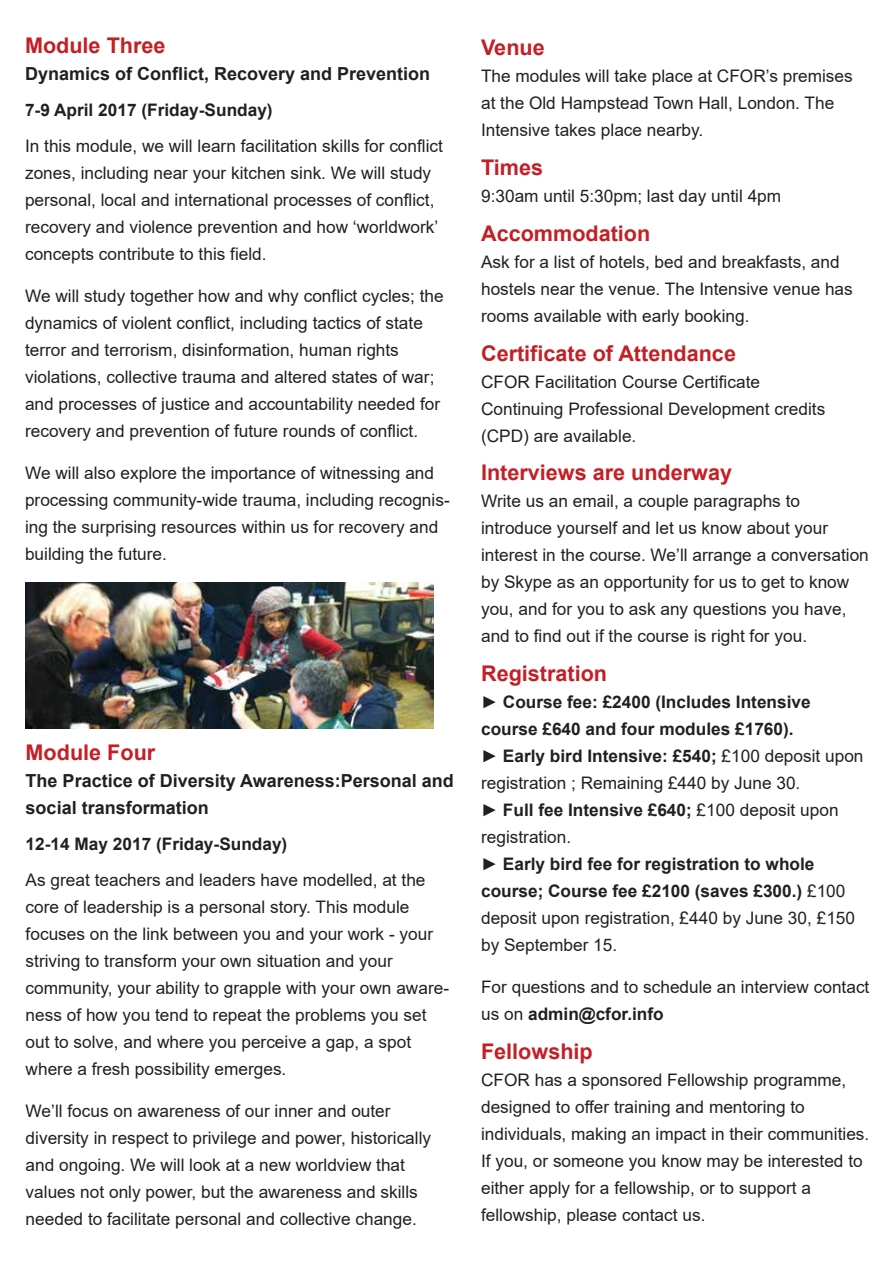
<style>
.page{position:relative;width:893px;height:1263px;background:#fff}
.page>*{position:absolute;margin:0;border:0;box-sizing:border-box;transform-origin:0 0}
.t1{font:700 21.6px "Arial";color:#c32026}
.t2{font:700 18px/27px "Arial";color:#231f20}
.t3{font:17.25px/27px "Arial";color:#231f20}
.t4{font:700 17.25px/27px "Arial";color:#231f20}
.s1{font-weight:400}
.s2{font-weight:700}
</style>
<div class="page">
<img style="left:25px;top:582px;width:409px;height:147px">
<p class="t1" style="left:25px;top:30px;width:142px">Module Three</p>
<p class="t2" style="left:25px;top:60px;width:407px">Dynamics of Conflict, Recovery and Prevention</p>
<p class="t4" style="left:25px;top:96px;width:249px">7-9 April 2017 (Friday-Sunday)</p>
<p class="t3" style="left:25px;top:132px;width:419px">In this module, we will learn facilitation skills for conflict zones, including near your kitchen sink. We will study personal, local and international processes of conflict, recovery and violence prevention and how ‘worldwork’ concepts contribute to this field.</p>
<p class="t3" style="left:25px;top:282px;width:420px">We will study together how and why conflict cycles; the dynamics of violent conflict, including tactics of state terror and terrorism, disinformation, human rights violations, collective trauma and altered states of war; and processes of justice and accountability needed for recovery and prevention of future rounds of conflict.</p>
<p class="t3" style="left:25px;top:459px;width:426px">We will also explore the importance of witnessing and processing community-wide trauma, including recognis&shy;ing the surprising resources within us for recovery and building the future.</p>
<p class="t1" style="left:26px;top:737px;width:131px">Module Four</p>
<p class="t2" style="left:26px;top:767px;width:430px">The Practice of Diversity Awareness:Personal and social transformation</p>
<p class="t4" style="left:26px;top:830px;width:263px">12-14 May 2017 (Friday-Sunday)</p>
<p class="t3" style="left:26px;top:866px;width:425px">As great teachers and leaders have modelled, at the core of leadership is a personal story. This module focuses on the link between you and your work - your striving to transform your own situation and your community, your ability to grapple with your own aware&shy;ness of how you tend to repeat the problems you set out to solve, and where you perceive a gap, a spot where a fresh possibility emerges.</p>
<p class="t3" style="left:26px;top:1097px;width:407px">We’ll focus on awareness of our inner and outer diversity in respect to privilege and power, historically and ongoing. We will look at a new worldview that values not only power, but the awareness and skills needed to facilitate personal and collective change.</p>
<p class="t1" style="left:481px;top:32px;width:65px">Venue</p>
<p class="t3" style="left:481px;top:62px;width:373px">The modules will take place at CFOR’s premises at the Old Hampstead Town Hall, London. The<br>Intensive takes place nearby.</p>
<p class="t1" style="left:481px;top:152px;width:64px">Times</p>
<p class="t3" style="left:481px;top:182px;width:302px">9:30am until 5:30pm; last day until 4pm</p>
<p class="t1" style="left:481px;top:218px;width:171px">Accommodation</p>
<p class="t3" style="left:481px;top:248px;width:373px">Ask for a list of hotels, bed and breakfasts, and hostels near the venue. The Intensive venue has rooms available with early booking.</p>
<p class="t1" style="left:481px;top:338px;width:256px">Certificate of Attendance</p>
<p class="t3" style="left:481px;top:368px;width:346px">CFOR Facilitation Course Certificate<br>Continuing Professional Development credits (CPD) are available.</p>
<p class="t1" style="left:481px;top:458px;width:252px">Interviews are underway</p>
<p class="t3" style="left:481px;top:488px;width:389px">Write us an email, a couple paragraphs to introduce yourself and let us know about your interest in the course. We’ll arrange a conversation by Skype as an opportunity for us to get to know you, and for you to ask any questions you have, and to find out if the course is right for you.</p>
<p class="t1" style="left:481px;top:658px;width:128px">Registration</p>
<p class="t4" style="left:481px;top:689px;width:384px">► Course fee: £2400 (Includes Intensive course £640 and four modules £1760).<br>► Early bird Intensive: £540; <span class="s1">£100 deposit upon registration ; Remaining £440 by June 30.<br></span>► Full fee Intensive £640; <span class="s1">£100 deposit upon registration.</span></p>
<p class="t4" style="left:481px;top:851px;width:375px">► Early bird fee for registration to whole course; Course fee £2100 (saves £300.) <span class="s1">£100 deposit upon registration, £440 by June 30, £150 by September 15.</span></p>
<p class="t3" style="left:481px;top:974px;width:390px">For questions and to schedule an interview contact us on <span class="s2">admin@cfor.info</span></p>
<p class="t1" style="left:481px;top:1036px;width:113px">Fellowship</p>
<p class="t3" style="left:481px;top:1067px;width:390px">CFOR has a sponsored Fellowship programme, designed to offer training and mentoring to individuals, making an impact in their communities.<br>If you, or someone you know may be interested to either apply for a fellowship, or to support a fellowship, please contact us.</p>
</div>
